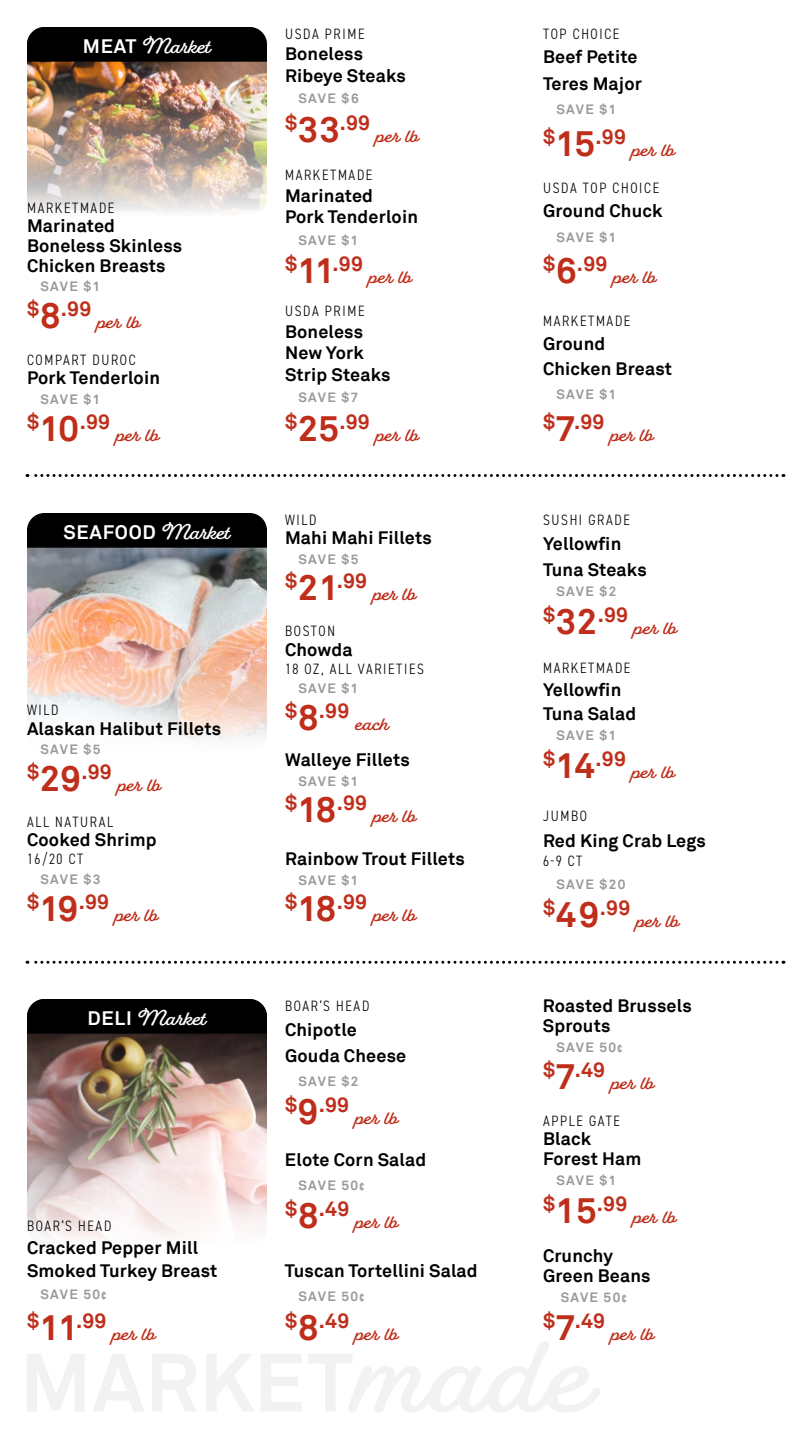
<style>
.page{position:relative;width:810px;height:1440px;background:#fff}
.page>*{position:absolute;margin:0;border:0;box-sizing:border-box;transform-origin:0 0}
.t1{font:700 21px "Akkurat";letter-spacing:.01em;color:#bf2e1a}
.t2{font:700 19.5px "Fairwater Script";color:#fff}
.t3{font:700 19.5px "Akkurat";letter-spacing:.04em;color:#fff}
.t4{font:700 18px/21.5px "Akkurat";letter-spacing:.01em;color:#000}
.t5{font:700 18px "Fairwater Script";letter-spacing:.01em;color:#bf2e1a}
.t6{font:300 condensed 15px "DIN2014";letter-spacing:.11em;color:#000}
.t7{font:700 13.5px "Akkurat";letter-spacing:.095em;color:#999}
.s1{font-family:"Akkurat"}
.s2{font-size:36px}
.s3{font-family:"Fairwater Script"}
.s4{font-family:"DIN Condensed"}
</style>
<div class="page">
<svg style="left:27px;top:474px;width:750px;height:3px"></svg>
<svg style="left:27px;top:961px;width:750px;height:3px"></svg>
<svg style="left:27px;top:1341px;width:573px;height:71px"></svg>
<img style="left:27px;top:62px;width:240px;height:151px">
<img style="left:27px;top:548px;width:240px;height:192px">
<img style="left:27px;top:1034px;width:240px;height:207px">
<div style="left:27px;top:27px;width:240px;height:35px;background:#000"></div>
<div style="left:27px;top:513px;width:240px;height:35px;background:#000"></div>
<div style="left:27px;top:999px;width:240px;height:35px;background:#000"></div>
<p class="t2" style="left:83px;top:35px;width:129px"><span class="s1">MEAT</span> Market</p>
<p class="t6" style="left:27px;top:198px;width:89px">MARKETMADE</p>
<p class="t4" style="left:27px;top:216px;width:157px;line-height:19.7px">Marinated<br>Boneless Skinless<br>Chicken Breasts</p>
<p class="t7" style="left:40px;top:278px;width:61px">SAVE $1</p>
<p class="t1" style="left:27px;top:296px;width:66px">$<span class="s2">8</span>.99</p>
<p class="t5" style="left:97px;top:312px;width:44px">per lb</p>
<p class="t6" style="left:27px;top:350px;width:110px">COMPART DUROC</p>
<p class="t4" style="left:27px;top:367px;width:135px">Pork Tenderloin</p>
<p class="t7" style="left:40px;top:391px;width:61px">SAVE $1</p>
<p class="t1" style="left:27px;top:408px;width:85px">$<span class="s2">10</span>.99</p>
<p class="t5" style="left:116px;top:424px;width:44px">per lb</p>
<p class="t3" style="left:63px;top:520px;width:168px">SEAFOOD <span class="s3">Market</span></p>
<p class="t6" style="left:27px;top:701px;width:33px">WILD</p>
<p class="t4" style="left:27px;top:718px;width:196px">Alaskan Halibut Fillets</p>
<p class="t7" style="left:40px;top:741px;width:62px">SAVE $5</p>
<p class="t1" style="left:27px;top:758px;width:86px">$<span class="s2">29</span>.99</p>
<p class="t5" style="left:118px;top:774px;width:44px">per lb</p>
<p class="t6" style="left:27px;top:813px;width:88px">ALL NATURAL</p>
<p class="t4" style="left:27px;top:829px;width:131px">Cooked Shrimp</p>
<p class="t6" style="left:27px;top:850px;width:58px">16/20 CT</p>
<p class="t7" style="left:40px;top:871px;width:62px">SAVE $3</p>
<p class="t1" style="left:27px;top:888px;width:84px">$<span class="s2">19</span>.99</p>
<p class="t5" style="left:115px;top:904px;width:44px">per lb</p>
<p class="t2" style="left:87px;top:1007px;width:120px"><span class="s1">DELI</span> Market</p>
<p class="t6" style="left:27px;top:1217px;width:86px">BOAR’S HEAD</p>
<p class="t4" style="left:27px;top:1236px;width:192px;line-height:22.8px">Cracked Pepper Mill<br>Smoked Turkey Breast</p>
<p class="t7" style="left:40px;top:1286px;width:68px">SAVE 50<span class="s4">¢</span></p>
<p class="t1" style="left:27px;top:1307px;width:81px">$<span class="s2">11</span>.99</p>
<p class="t5" style="left:112px;top:1323px;width:44px">per lb</p>
<p class="t6" style="left:285px;top:24px;width:81px">USDA PRIME</p>
<p class="t4" style="left:285px;top:43px;width:123px">Boneless<br>Ribeye Steaks</p>
<p class="t7" style="left:298px;top:90px;width:62px">SAVE $6</p>
<p class="t1" style="left:285px;top:109px;width:87px">$<span class="s2">33</span>.99</p>
<p class="t5" style="left:376px;top:125px;width:44px">per lb</p>
<p class="t6" style="left:285px;top:166px;width:89px">MARKETMADE</p>
<p class="t4" style="left:285px;top:185px;width:135px">Marinated<br>Pork Tenderloin</p>
<p class="t7" style="left:298px;top:231px;width:61px">SAVE $1</p>
<p class="t1" style="left:285px;top:251px;width:80px">$<span class="s2">11</span>.99</p>
<p class="t5" style="left:369px;top:267px;width:44px">per lb</p>
<p class="t6" style="left:285px;top:302px;width:81px">USDA PRIME</p>
<p class="t4" style="left:285px;top:321px;width:107px">Boneless<br>New York<br>Strip Steaks</p>
<p class="t7" style="left:298px;top:389px;width:61px">SAVE $7</p>
<p class="t1" style="left:285px;top:408px;width:86px">$<span class="s2">25</span>.99</p>
<p class="t5" style="left:376px;top:424px;width:44px">per lb</p>
<p class="t6" style="left:285px;top:510px;width:33px">WILD</p>
<p class="t4" style="left:285px;top:527px;width:148px">Mahi Mahi Fillets</p>
<p class="t7" style="left:298px;top:550px;width:62px">SAVE $5</p>
<p class="t1" style="left:285px;top:568px;width:84px">$<span class="s2">21</span>.99</p>
<p class="t5" style="left:373px;top:584px;width:44px">per lb</p>
<p class="t6" style="left:285px;top:622px;width:51px">BOSTON</p>
<p class="t4" style="left:285px;top:639px;width:69px">Chowda</p>
<p class="t6" style="left:285px;top:660px;width:141px">18 OZ, ALL VARIETIES</p>
<p class="t7" style="left:298px;top:680px;width:61px">SAVE $1</p>
<p class="t1" style="left:285px;top:698px;width:66px">$<span class="s2">8</span>.99</p>
<p class="t5" style="left:355px;top:713px;width:35px">each</p>
<p class="t4" style="left:285px;top:749px;width:126px">Walleye Fillets</p>
<p class="t7" style="left:298px;top:772px;width:61px">SAVE $1</p>
<p class="t1" style="left:285px;top:790px;width:84px">$<span class="s2">18</span>.99</p>
<p class="t5" style="left:373px;top:806px;width:44px">per lb</p>
<p class="t4" style="left:285px;top:848px;width:181px">Rainbow Trout Fillets</p>
<p class="t7" style="left:298px;top:871px;width:61px">SAVE $1</p>
<p class="t1" style="left:285px;top:889px;width:84px">$<span class="s2">18</span>.99</p>
<p class="t5" style="left:373px;top:905px;width:44px">per lb</p>
<p class="t6" style="left:285px;top:996px;width:86px">BOAR’S HEAD</p>
<p class="t4" style="left:285px;top:1017px;width:123px;line-height:25.5px">Chipotle<br>Gouda Cheese</p>
<p class="t7" style="left:298px;top:1073px;width:62px">SAVE $2</p>
<p class="t1" style="left:285px;top:1091px;width:66px">$<span class="s2">9</span>.99</p>
<p class="t5" style="left:355px;top:1107px;width:44px">per lb</p>
<p class="t4" style="left:285px;top:1149px;width:143px">Elote Corn Salad</p>
<p class="t7" style="left:298px;top:1177px;width:68px">SAVE 50<span class="s4">¢</span></p>
<p class="t1" style="left:285px;top:1196px;width:66px">$<span class="s2">8</span>.49</p>
<p class="t5" style="left:355px;top:1212px;width:44px">per lb</p>
<p class="t4" style="left:285px;top:1260px;width:194px">Tuscan Tortellini Salad</p>
<p class="t7" style="left:298px;top:1288px;width:68px">SAVE 50<span class="s4">¢</span></p>
<p class="t1" style="left:285px;top:1307px;width:66px">$<span class="s2">8</span>.49</p>
<p class="t5" style="left:355px;top:1323px;width:44px">per lb</p>
<p class="t6" style="left:543px;top:24px;width:78px">TOP CHOICE</p>
<p class="t4" style="left:543px;top:44px;width:101px;line-height:26.6px">Beef Petite<br>Teres Major</p>
<p class="t7" style="left:556px;top:101px;width:61px">SAVE $1</p>
<p class="t1" style="left:543px;top:123px;width:84px">$<span class="s2">15</span>.99</p>
<p class="t5" style="left:632px;top:139px;width:44px">per lb</p>
<p class="t6" style="left:543px;top:178px;width:118px">USDA TOP CHOICE</p>
<p class="t4" style="left:543px;top:200px;width:121px">Ground Chuck</p>
<p class="t7" style="left:556px;top:228px;width:61px">SAVE $1</p>
<p class="t1" style="left:543px;top:251px;width:66px">$<span class="s2">6</span>.99</p>
<p class="t5" style="left:613px;top:267px;width:44px">per lb</p>
<p class="t6" style="left:543px;top:311px;width:89px">MARKETMADE</p>
<p class="t4" style="left:543px;top:332px;width:131px;line-height:24.5px">Ground<br>Chicken Breast</p>
<p class="t7" style="left:556px;top:386px;width:61px">SAVE $1</p>
<p class="t1" style="left:543px;top:408px;width:63px">$<span class="s2">7</span>.99</p>
<p class="t5" style="left:610px;top:424px;width:44px">per lb</p>
<p class="t6" style="left:543px;top:510px;width:88px">SUSHI GRADE</p>
<p class="t4" style="left:543px;top:531px;width:105px;line-height:25.7px">Yellowfin<br>Tuna Steaks</p>
<p class="t7" style="left:556px;top:583px;width:62px">SAVE $2</p>
<p class="t1" style="left:543px;top:601px;width:87px">$<span class="s2">32</span>.99</p>
<p class="t5" style="left:634px;top:617px;width:44px">per lb</p>
<p class="t6" style="left:543px;top:659px;width:89px">MARKETMADE</p>
<p class="t4" style="left:543px;top:677px;width:95px;line-height:24.2px">Yellowfin<br>Tuna Salad</p>
<p class="t7" style="left:556px;top:727px;width:61px">SAVE $1</p>
<p class="t1" style="left:543px;top:745px;width:84px">$<span class="s2">14</span>.99</p>
<p class="t5" style="left:632px;top:761px;width:44px">per lb</p>
<p class="t6" style="left:543px;top:806px;width:45px">JUMBO</p>
<p class="t4" style="left:543px;top:830px;width:164px">Red King Crab Legs</p>
<p class="t6" style="left:543px;top:852px;width:41px">6-9 CT</p>
<p class="t7" style="left:556px;top:876px;width:71px">SAVE $20</p>
<p class="t1" style="left:543px;top:894px;width:89px">$<span class="s2">49</span>.99</p>
<p class="t5" style="left:636px;top:910px;width:44px">per lb</p>
<p class="t4" style="left:543px;top:996px;width:150px;line-height:20px">Roasted Brussels<br>Sprouts</p>
<p class="t7" style="left:556px;top:1039px;width:68px">SAVE 50<span class="s4">¢</span></p>
<p class="t1" style="left:543px;top:1056px;width:64px">$<span class="s2">7</span>.49</p>
<p class="t5" style="left:611px;top:1072px;width:44px">per lb</p>
<p class="t6" style="left:543px;top:1111px;width:79px">APPLE GATE</p>
<p class="t4" style="left:543px;top:1129px;width:100px;line-height:20px">Black<br>Forest Ham</p>
<p class="t7" style="left:556px;top:1172px;width:61px">SAVE $1</p>
<p class="t1" style="left:543px;top:1190px;width:86px">$<span class="s2">15</span>.99</p>
<p class="t5" style="left:633px;top:1206px;width:44px">per lb</p>
<p class="t4" style="left:543px;top:1246px;width:109px;line-height:20px">Crunchy<br>Green Beans</p>
<p class="t7" style="left:561px;top:1289px;width:68px">SAVE 50<span class="s4">¢</span></p>
<p class="t1" style="left:543px;top:1307px;width:64px">$<span class="s2">7</span>.49</p>
<p class="t5" style="left:611px;top:1323px;width:44px">per lb</p>
</div>
